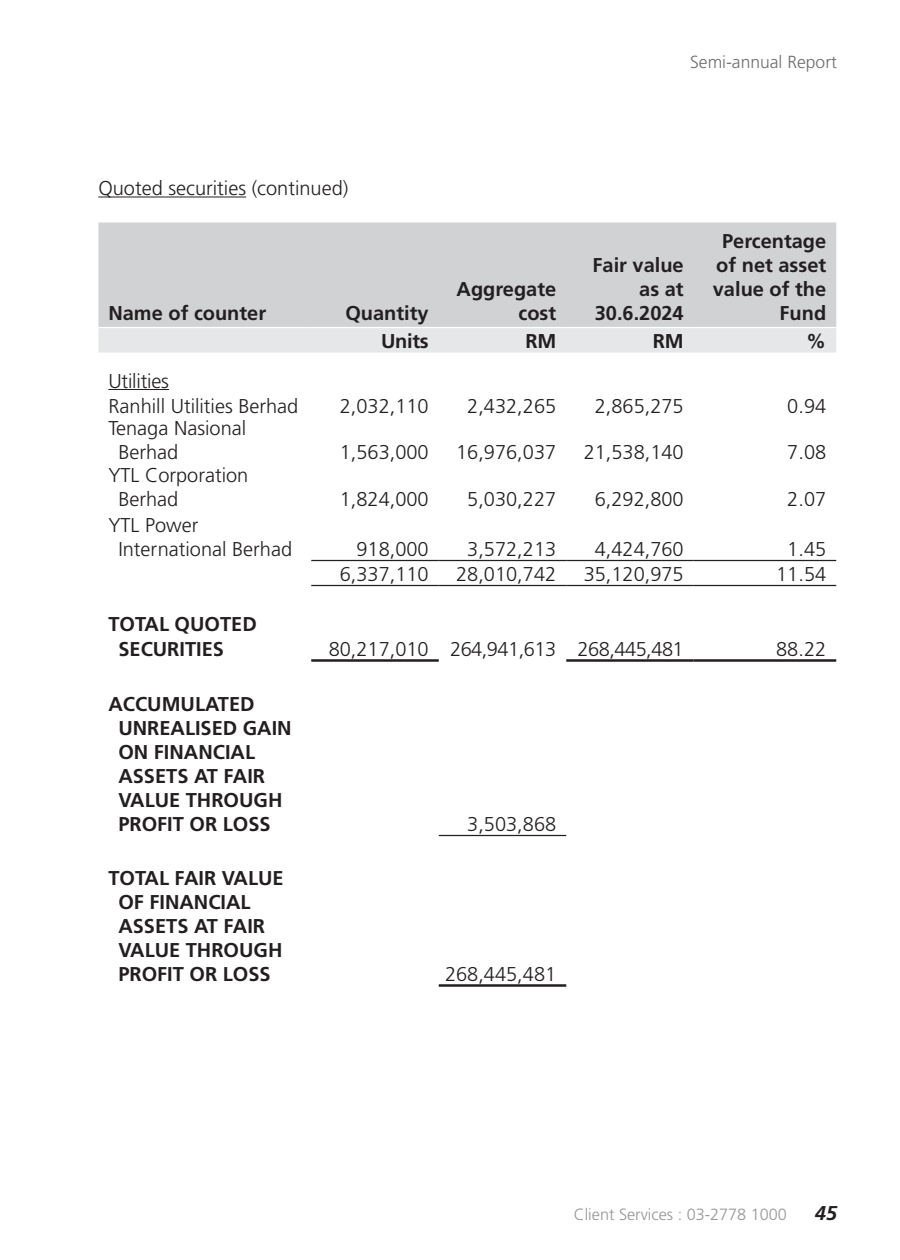
<style>
.page{position:relative;width:900px;height:1260px;background:#fff}
.page>*{position:absolute;margin:0;border:0;box-sizing:border-box;transform-origin:0 0}
.t1{font:300 20px/24px "Frutiger LT Std";color:#231f20}
.t2{font:700 20px/24px "Frutiger LT Std";color:#231f20;text-align:right}
.t3{font:300 20px "Frutiger LT Std";letter-spacing:-.025em;color:#231f20}
.t4{font:italic 700 20px "Frutiger LT Std";color:#231f20}
.t5{font:300 17.5px "Frutiger LT Std";color:#6c6d70}
.t6{font:300 16.25px "Frutiger LT Std";color:#939598}
</style>
<div class="page">
<hr style="left:98px;top:196px;width:148px;height:1px;background:#231f20">
<div style="left:98px;top:222px;width:738px;height:105px;background:#d1d2d4"></div>
<div style="left:98px;top:328px;width:738px;height:24px;background:#e6e7e9"></div>
<hr style="left:439px;top:835px;width:127px;height:1px;background:#231f20">
<hr style="left:439px;top:984px;width:127px;height:3px;background:#231f20">
<hr style="left:311px;top:659px;width:128px;height:3px;background:#231f20">
<hr style="left:566px;top:659px;width:128px;height:3px;background:#231f20">
<hr style="left:694px;top:659px;width:142px;height:3px;background:#231f20">
<hr style="left:311px;top:560px;width:128px;height:1px;background:#231f20">
<hr style="left:439px;top:560px;width:127px;height:1px;background:#231f20">
<hr style="left:566px;top:560px;width:128px;height:1px;background:#231f20">
<hr style="left:694px;top:560px;width:142px;height:1px;background:#231f20">
<hr style="left:311px;top:585px;width:128px;height:1px;background:#231f20">
<hr style="left:439px;top:585px;width:127px;height:1px;background:#231f20">
<hr style="left:566px;top:585px;width:128px;height:1px;background:#231f20">
<hr style="left:694px;top:585px;width:142px;height:1px;background:#231f20">
<hr style="left:108px;top:389px;width:61px;height:1px;background:#231f20">
<p class="t5" style="left:690px;top:52px;width:148px">Semi-annual Report</p>
<p class="t1" style="left:98px;top:176px;width:252px">Quoted securities (continued)</p>
<p class="t2" style="left:108px;top:301px;width:159px">Name of counter</p>
<p class="t2" style="left:345px;top:301px;width:85px">Quantity</p>
<p class="t2" style="left:457px;top:277px;width:101px">Aggregate cost</p>
<p class="t2" style="left:593px;top:253px;width:93px">Fair value as at<br>30.6.2024</p>
<p class="t2" style="left:713px;top:229px;width:115px">Percentage of net asset value of the<br>Fund</p>
<p class="t1" style="left:108px;top:368px;width:192px;line-height:25px">Utilities<br>Ranhill Utilities Berhad</p>
<p class="t1" style="left:118px;top:416px;width:129px;text-indent:-10px">Tenaga Nasional<br>Berhad</p>
<p class="t1" style="left:118px;top:463px;width:132px;text-indent:-10px">YTL Corporation<br>Berhad</p>
<p class="t1" style="left:118px;top:513px;width:175px;text-indent:-10px">YTL Power<br>International Berhad</p>
<p class="t2" style="left:118px;top:611px;width:140px;line-height:25px;text-align:left;text-indent:-10px">TOTAL QUOTED<br>SECURITIES</p>
<p class="t2" style="left:118px;top:692px;width:175px;text-align:left;text-indent:-10px">ACCUMULATED<br>UNREALISED GAIN<br>ON FINANCIAL<br>ASSETS AT FAIR<br>VALUE THROUGH<br>PROFIT OR LOSS</p>
<p class="t2" style="left:118px;top:866px;width:167px;text-align:left;text-indent:-10px">TOTAL FAIR VALUE<br>OF FINANCIAL<br>ASSETS AT FAIR<br>VALUE THROUGH<br>PROFIT OR LOSS</p>
<p class="t2" style="left:381px;top:329px;width:49px">Units</p>
<p class="t2" style="left:525px;top:329px;width:32px">RM</p>
<p class="t2" style="left:653px;top:329px;width:32px">RM</p>
<p class="t2" style="left:806px;top:329px;width:21px">%</p>
<p class="t1" style="left:340px;top:394px;width:90px">2,032,110</p>
<p class="t1" style="left:467px;top:394px;width:90px">2,432,265</p>
<p class="t1" style="left:595px;top:394px;width:90px">2,865,275</p>
<p class="t1" style="left:787px;top:394px;width:40px">0.94</p>
<p class="t1" style="left:340px;top:440px;width:90px">1,563,000</p>
<p class="t1" style="left:456px;top:440px;width:102px">16,976,037</p>
<p class="t1" style="left:584px;top:440px;width:102px">21,538,140</p>
<p class="t1" style="left:787px;top:440px;width:40px">7.08</p>
<p class="t1" style="left:340px;top:487px;width:90px">1,824,000</p>
<p class="t1" style="left:467px;top:487px;width:90px">5,030,227</p>
<p class="t1" style="left:595px;top:487px;width:90px">6,292,800</p>
<p class="t1" style="left:787px;top:487px;width:40px">2.07</p>
<p class="t1" style="left:356px;top:537px;width:74px">918,000</p>
<p class="t1" style="left:467px;top:537px;width:90px">3,572,213</p>
<p class="t1" style="left:595px;top:537px;width:90px">4,424,760</p>
<p class="t1" style="left:787px;top:537px;width:40px">1.45</p>
<p class="t1" style="left:340px;top:562px;width:90px">6,337,110</p>
<p class="t1" style="left:456px;top:562px;width:102px">28,010,742</p>
<p class="t1" style="left:584px;top:562px;width:102px">35,120,975</p>
<p class="t1" style="left:776px;top:562px;width:52px">11.54</p>
<p class="t3" style="left:329px;top:637px;width:357px">80,217,010 264,941,613 268,445,481</p>
<p class="t1" style="left:776px;top:637px;width:52px">88.22</p>
<p class="t1" style="left:467px;top:812px;width:90px">3,503,868</p>
<p class="t1" style="left:445px;top:962px;width:113px">268,445,481</p>
<p class="t6" style="left:574px;top:1205px;width:215px">Client Services : 03-2778 1000</p>
<p class="t4" style="left:815px;top:1201px;width:24px">45</p>
</div>
